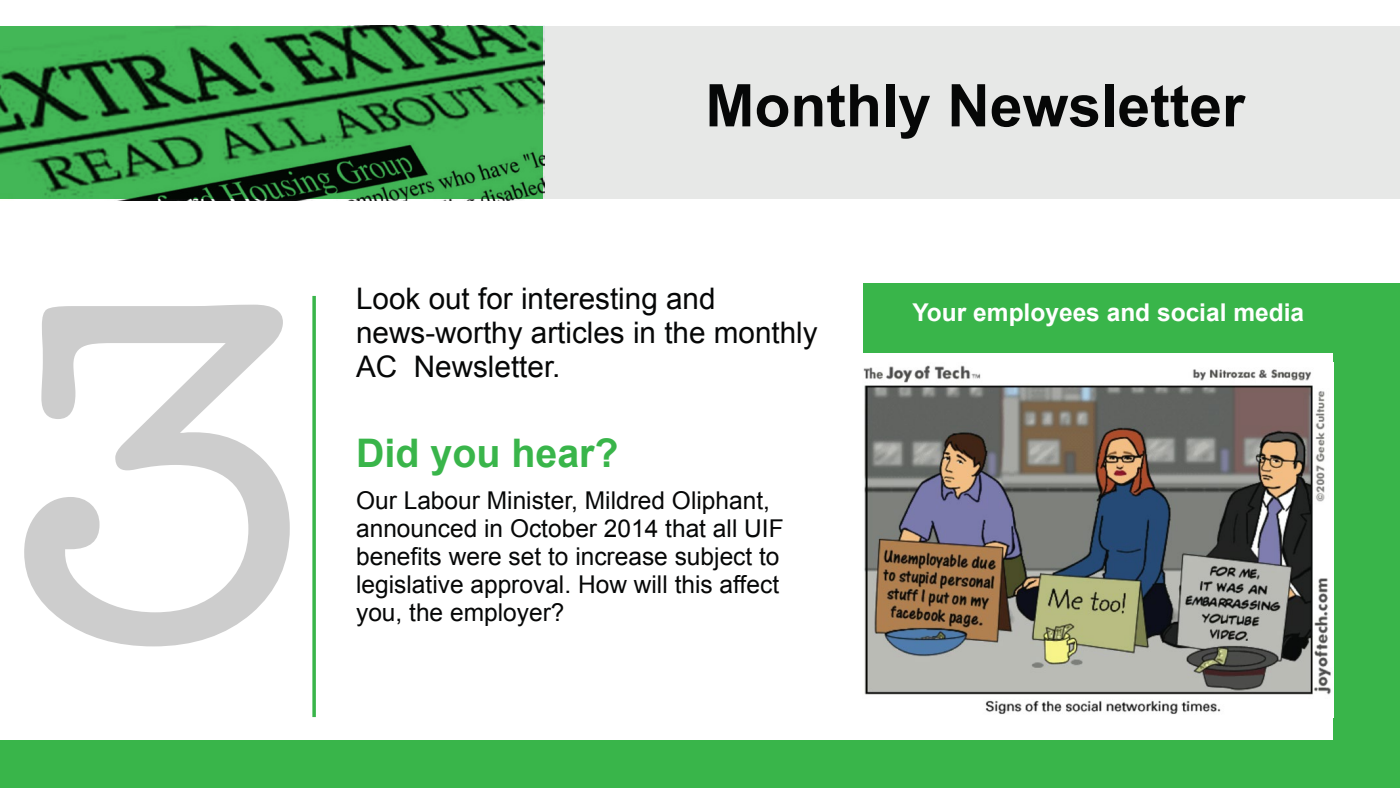
<style>
.page{position:relative;width:1400px;height:788px;background:#fff}
.page>*{position:absolute;margin:0;border:0;box-sizing:border-box;transform-origin:0 0}
.t1{font:492.97px "American Typewriter";color:#cdcdcd}
.t2{font:700 58.89px "Arial";color:#060707}
.t3{font:700 39.38px "Arial";color:#39b54a}
.t4{font:29.66px/33.9px "Arial";color:#060707}
.t5{font:24.5px/27.9px "Arial";color:#060707}
.t6{font:700 24.5px "Arial";color:#fff}
</style>
<div class="page">
<div style="left:864px;top:283px;width:536px;height:70px;background:#39b54a"></div>
<div style="left:1334px;top:353px;width:66px;height:387px;background:#39b54a"></div>
<svg style="left:312px;top:296px;width:4px;height:421px;background:#51be60"></svg>
<div style="left:0;top:740px;width:1400px;height:48px;background:#39b54a"></div>
<img style="left:863px;top:365px;width:468px;height:349px">
<div style="left:543px;top:26px;width:857px;height:173px;background:#e7e8e7"></div>
<img style="left:0;top:25px;width:544px;height:175px">
<h1 class="t1" style="left:0;top:94px;width:316px">3</h1>
<h2 class="t2" style="left:705px;top:66px;width:541px">Monthly Newsletter</h2>
<p class="t4" style="left:356px;top:282px;width:463px">Look out for interesting and news-worthy articles in the monthly<br>AC Newsletter.</p>
<h3 class="t3" style="left:356px;top:427px;width:264px">Did you hear?</h3>
<p class="t5" style="left:356px;top:487px;width:429px">Our Labour Minister, Mildred Oliphant, announced in October 2014 that all UIF benefits were set to increase subject to legislative approval. How will this affect you, the employer?</p>
<p class="t6" style="left:912px;top:295px;width:393px">Your employees and social media</p>
</div>
